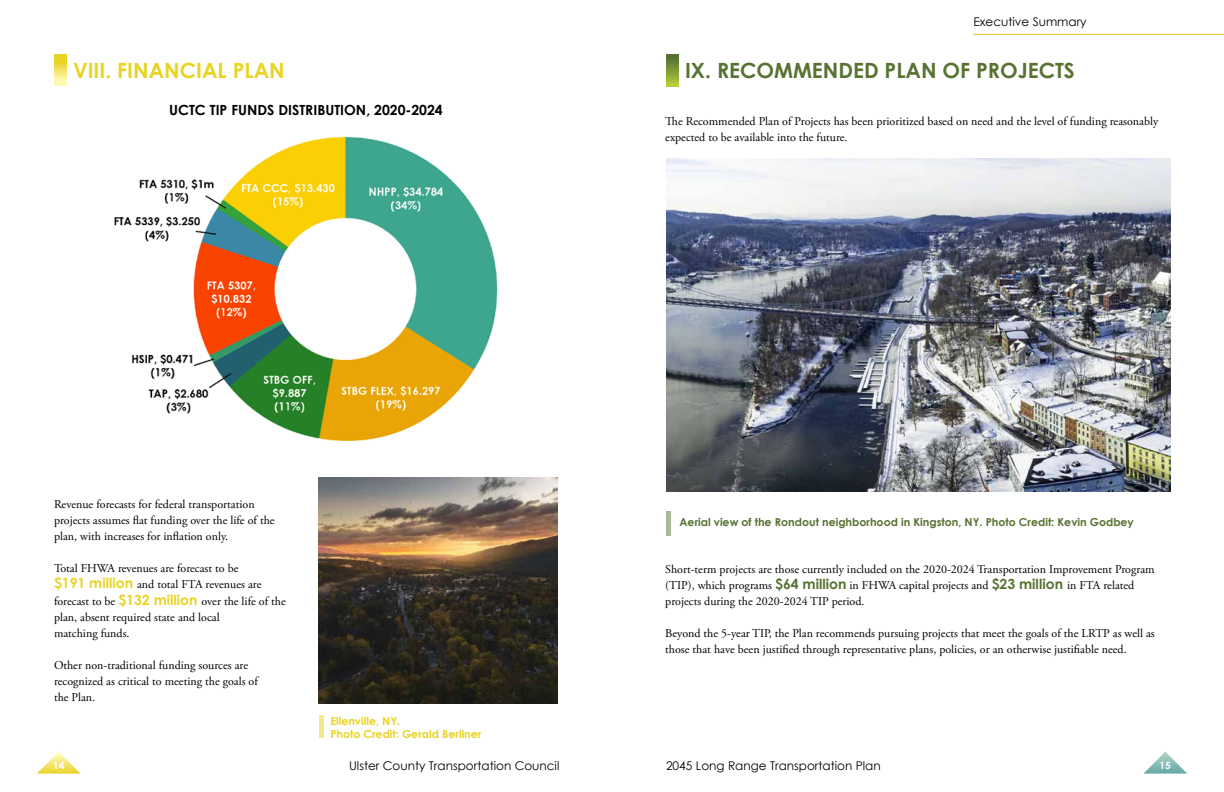
<style>
.page{position:relative;width:1224px;height:792px;background:#fff}
.page>*{position:absolute;margin:0;border:0;box-sizing:border-box;transform-origin:0 0}
.t1{font:700 21px "Century Gothic";color:#577332}
.t2{font:700 21px "Century Gothic";color:#e9d323}
.t3{font:700 14px "Century Gothic";color:#000}
.Copy{font:12px/16px "Adobe Garamond Pro";color:#000}
.t4{font:12px "Century Gothic";color:#000}
.Copy-2{font:700 11px "Century Gothic";color:#577332}
.Copy-3{font:700 11px/13.2px "Century Gothic";color:#e9d323}
.t5{font:700 10px "Century Gothic";color:#fff}
.s1{font-family:"Century Gothic";font-weight:700;font-size:14px;color:#e9d323}
.s2{font-family:"Century Gothic";font-weight:700;font-size:14px;color:#577332}
</style>
<div class="page">
<svg style="left:1143px;top:752px;width:44px;height:22px"></svg>
<svg style="left:37px;top:752px;width:44px;height:22px"></svg>
<hr style="left:973px;top:34px;width:251px;height:1px;background:#dac125">
<svg style="left:54px;top:54px;width:13px;height:32px"></svg>
<div style="left:319px;top:716px;width:5px;height:22px;background:#f5e990"></div>
<img style="left:319px;top:477px;width:239px;height:227px">
<svg style="left:666px;top:54px;width:13px;height:32px"></svg>
<img style="left:666px;top:158px;width:504px;height:334px">
<div style="left:666px;top:511px;width:5px;height:24px;background:#abb998"></div>
<img style="left:114px;top:136px;width:384px;height:305px">
<p class="t2" style="left:73px;top:57px;width:213px">VIII. FINANCIAL PLAN</p>
<p class="t3" style="left:169px;top:101px;width:275px">UCTC TIP FUNDS DISTRIBUTION, 2020-2024</p>
<p class="Copy" style="left:54px;top:496px;width:222px">Revenue forecasts for federal transportation projects assumes flat funding over the life of the plan, with increases for inflation only.</p>
<p class="Copy" style="left:54px;top:560px;width:186px">Total FHWA revenues are forecast to be</p>
<p class="Copy" style="left:54px;top:577px;width:233px;line-height:16.3px"><span class="s1">$191 million</span> and total FTA revenues are forecast to be <span class="s1">$132 million</span> over the life of the plan, absent required state and local<br>matching funds.</p>
<p class="Copy" style="left:54px;top:658px;width:205px">Other non-traditional funding sources are recognized as critical to meeting the goals of the Plan.</p>
<p class="Copy-3" style="left:330px;top:714px;width:153px">Ellenville, NY.<br>Photo Credit: Gerald Berliner</p>
<p class="t4" style="left:973px;top:15px;width:115px">Executive Summary</p>
<p class="t1" style="left:685px;top:57px;width:391px">IX. RECOMMENDED PLAN OF PROJECTS</p>
<p class="Copy" style="left:665px;top:113px;width:494px">The Recommended Plan of Projects has been prioritized based on need and the level of funding reasonably expected to be available into the future.</p>
<p class="Copy-2" style="left:680px;top:515px;width:456px">Aerial view of the Rondout neighborhood in Kingston, NY. Photo Credit: Kevin Godbey</p>
<p class="Copy" style="left:665px;top:561px;width:491px;line-height:16.4px">Short-term projects are those currently included on the 2020-2024 Transportation Improvement Program (TIP), which programs <span class="s2">$64 million</span> in FHWA capital projects and <span class="s2">$23 million</span> in FTA related projects during the 2020-2024 TIP period.</p>
<p class="Copy" style="left:665px;top:626px;width:491px">Beyond the 5-year TIP, the Plan recommends pursuing projects that meet the goals of the LRTP as well as those that have been justified through representative plans, policies, or an otherwise justifiable need.</p>
<p class="t5" style="left:53px;top:759px;width:13px">14</p>
<p class="t4" style="left:349px;top:758px;width:212px">Ulster County Transportation Council</p>
<p class="t4" style="left:666px;top:758px;width:216px">2045 Long Range Transportation Plan</p>
<p class="t5" style="left:1160px;top:759px;width:13px">15</p>
</div>
